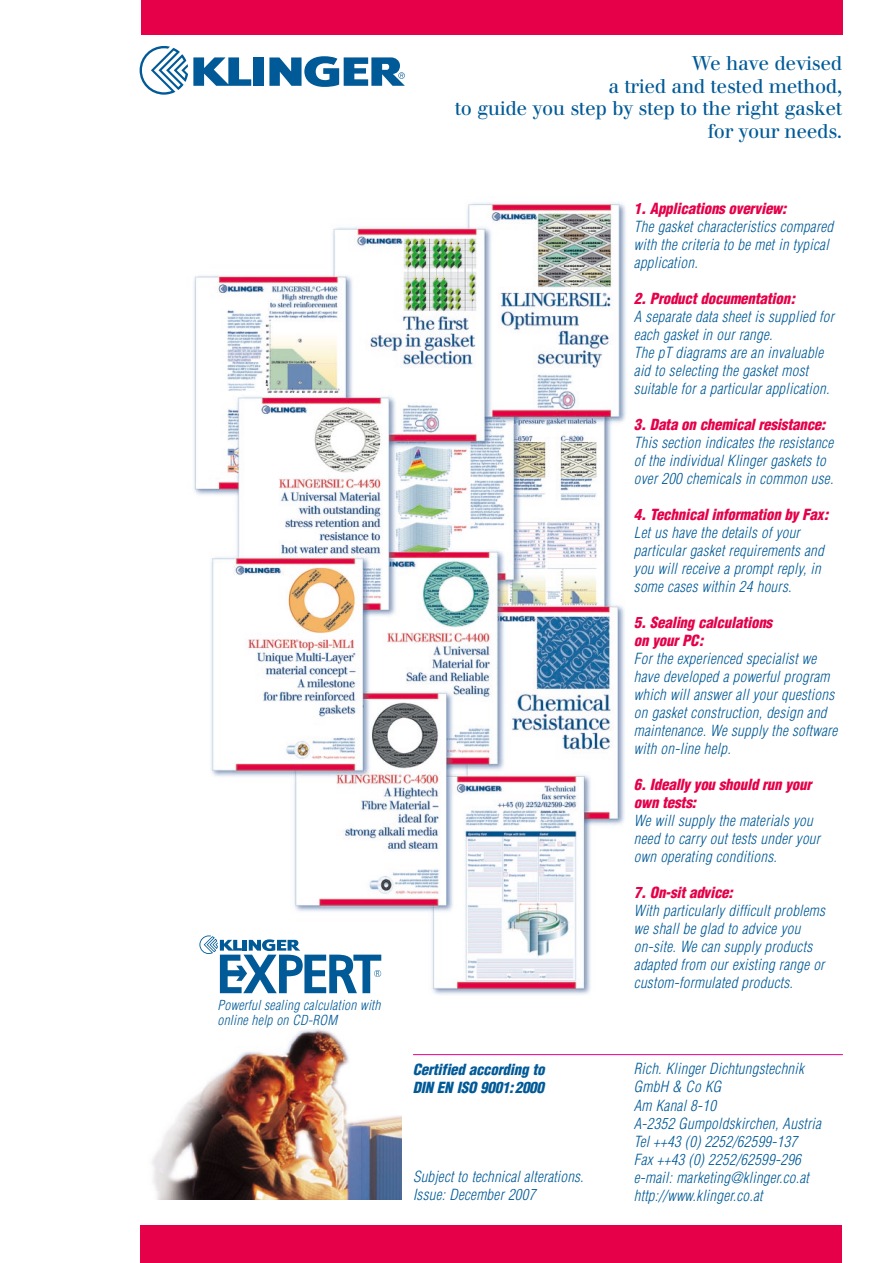
<style>
.page{position:relative;width:893px;height:1263px;background:#fff}
.page>*{position:absolute;margin:0;border:0;box-sizing:border-box;transform-origin:0 0}
.t1{font:19.5px/22.5px "Walbaum";letter-spacing:-.025em;color:#005a97;text-align:right}
.t2{font:italic 300 condensed 15px/18px "Helvetica";letter-spacing:.02em;color:#005a97}
.t3{font:italic 900 condensed 15px/18px "Helvetica";letter-spacing:-.015em;color:#e50049}
.t4{font:italic 900 condensed 15px/18px "Helvetica";letter-spacing:-.015em;color:#005a97}
.t5{font:italic 300 condensed 13.5px/15px "Helvetica";letter-spacing:.02em;color:#005a97}
</style>
<div class="page">
<img style="left:152px;top:1029px;width:249px;height:171px">
<img style="left:193px;top:202px;width:433px;height:793px">
<div style="left:140px;top:1225px;width:702px;height:38px;background:#e50049"></div>
<div style="left:253px;top:57px;width:11px;height:29px;background:#005a97"></div>
<svg style="left:269px;top:56px;width:136px;height:31px"></svg>
<svg style="left:140px;top:46px;width:111px;height:49px"></svg>
<div style="left:141px;top:0;width:701px;height:35px;background:#e50049"></div>
<hr style="left:413px;top:1054px;width:429px;height:1px;background:#e50083">
<svg style="left:199px;top:935px;width:182px;height:58px"></svg>
<p class="t5" style="left:217px;top:999px;width:164px">Powerful sealing calculation with online help on CD-ROM</p>
<h1 class="t1" style="left:455px;top:54px;width:389px">We have devised<br>a tried and tested method,<br>to guide you step by step to the right gasket for your needs.</h1>
<p class="t4" style="left:412px;top:1062px;width:133px">Certified according to<br>DIN EN ISO 9001:2000</p>
<p class="t2" style="left:413px;top:1169px;width:172px">Subject to technical alterations.<br>Issue: December 2007</p>
<p class="t3" style="left:634px;top:201px;width:154px">1. Applications overview:</p>
<p class="t2" style="left:634px;top:219px;width:201px">The gasket characteristics compared with the criteria to be met in typical application.</p>
<p class="t3" style="left:634px;top:291px;width:163px">2. Product documentation:</p>
<p class="t2" style="left:634px;top:309px;width:201px">A separate data sheet is supplied for each gasket in our range.<br>The pT diagrams are an invaluable aid to selecting the gasket most suitable for a particular application.</p>
<p class="t3" style="left:634px;top:417px;width:193px">3. Data on chemical resistance:</p>
<p class="t2" style="left:634px;top:435px;width:201px">This section indicates the resistance of the individual Klinger gaskets to over 200 chemicals in common use.</p>
<p class="t3" style="left:634px;top:507px;width:196px">4. Technical information by Fax:</p>
<p class="t2" style="left:634px;top:525px;width:191px">Let us have the details of your particular gasket requirements and you will receive a prompt reply, in some cases within 24 hours.</p>
<p class="t3" style="left:634px;top:615px;width:140px">5. Sealing calculations on your PC:</p>
<p class="t2" style="left:634px;top:651px;width:205px">For the experienced specialist we have developed a powerful program which will answer all your questions on gasket construction, design and maintenance. We supply the software with on-line help.</p>
<p class="t3" style="left:634px;top:777px;width:179px">6. Ideally you should run your own tests:</p>
<p class="t2" style="left:634px;top:813px;width:188px">We will supply the materials you need to carry out tests under your own operating conditions.</p>
<p class="t3" style="left:634px;top:885px;width:100px">7. On-sit advice:</p>
<p class="t2" style="left:634px;top:903px;width:193px">With particularly difficult problems we shall be glad to advice you on-site. We can supply products adapted from our existing range or custom-formulated products.</p>
<p class="t2" style="left:634px;top:1061px;width:188px">Rich. Klinger Dichtungstechnik<br>GmbH &amp; Co KG<br>Am Kanal 8-10<br>A-2352 Gumpoldskirchen, Austria<br>Tel ++43 (0) 2252/62599-137<br>Fax ++43 (0) 2252/62599-296 e-mail: marketing@klinger.co.at http://www.klinger.co.at</p>
</div>
